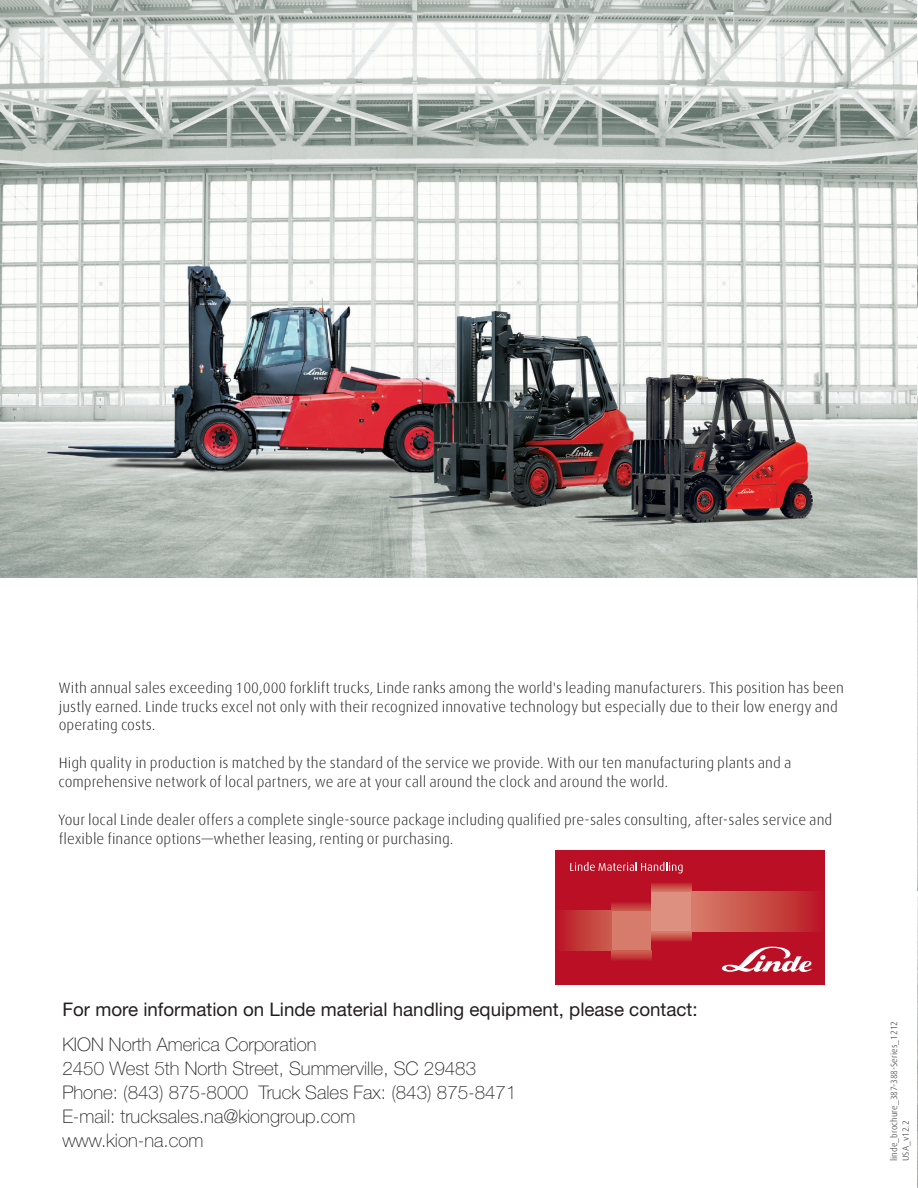
<style>
.page{position:relative;width:918px;height:1188px;background:#fff}
.page>*{position:absolute;margin:0;border:0;box-sizing:border-box;transform-origin:0 0}
.t1{font:100 18.75px/24px "Helvetica Neue LT Pro";color:#231f20}
.t2{font:18.75px/34.5px "Helvetica Neue LT Pro";color:#231f20}
.t3{font:300 15px/18.9px "Linde Dax";color:#231f20}
.t4{font:300 9px/12px "Linde Dax";color:#231f20}
.s1{font-weight:100}
</style>
<div class="page">
<img style="left:0;top:0;width:917px;height:577px">
<img style="left:917px;top:1px;width:1px;height:1186px">
<div style="left:555px;top:850px;width:270px;height:135px;background:#ba0f25"></div>
<div style="left:611px;top:911px;width:40px;height:40px;background:#d77c6d"></div>
<svg style="left:611px;top:951px;width:40px;height:9px"></svg>
<svg style="left:611px;top:903px;width:40px;height:8px"></svg>
<div style="left:555px;top:911px;width:56px;height:40px;background:linear-gradient(to right,#ba1425,#cc5e4d)"></div>
<div style="left:651px;top:892px;width:40px;height:40px;background:#dd8f80"></div>
<svg style="left:651px;top:883px;width:40px;height:9px"></svg>
<svg style="left:651px;top:932px;width:40px;height:9px"></svg>
<div style="left:691px;top:892px;width:134px;height:40px;background:linear-gradient(to right,#d7816a,#ba1925)"></div>
<svg style="left:722px;top:947px;width:90px;height:25px"></svg>
<svg style="left:570px;top:862px;width:113px;height:11px"></svg>
<p class="t3" style="left:58px;top:678px;width:787px">With annual sales exceeding 100,000 forklift trucks, Linde ranks among the world's leading manufacturers. This position has been justly earned. Linde trucks excel not only with their recognized innovative technology but especially due to their low energy and operating costs.</p>
<p class="t3" style="left:59px;top:754px;width:734px">High quality in production is matched by the standard of the service we provide. With our ten manufacturing plants and a comprehensive network of local partners, we are at your call around the clock and around the world.</p>
<p class="t3" style="left:58px;top:810px;width:776px">Your local Linde dealer offers a complete single-source package including qualified pre-sales consulting, after-sales service and flexible finance options—whether leasing, renting or purchasing.</p>
<p class="t2" style="left:62px;top:992px;width:637px">For more information on Linde material handling equipment, please contact:<br><span class="s1">KION North America Corporation</span></p>
<p class="t1" style="left:62px;top:1056px;width:456px">2450 West 5th North Street, Summerville, SC 29483<br>Phone: (843) 875-8000 Truck Sales Fax: (843) 875-8471<br>E-mail: trucksales.na@kiongroup.com<br>www.kion-na.com</p>
<p class="t4" style="left:888px;top:1161px;width:142px;rotate:-90deg">linde_brochure_387-388-Series_1212<br>USA_v12.2</p>
</div>
